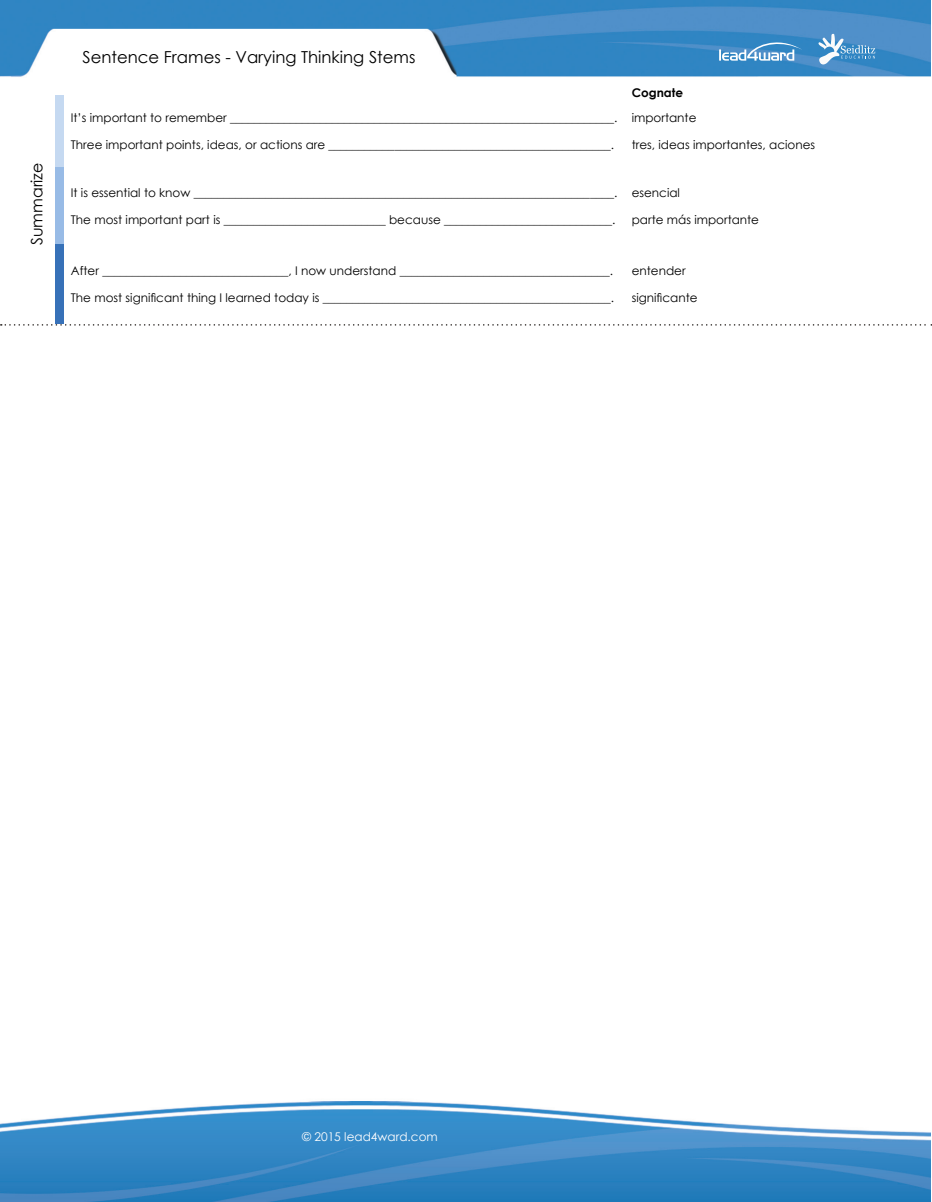
<style>
.page{position:relative;width:932px;height:1202px;background:#fff}
.page>*{position:absolute;margin:0;border:0;box-sizing:border-box;transform-origin:0 0}
.t1{font:16.5px "Century Gothic";color:#000}
.t2{font:15.75px "Century Gothic";color:#000}
.t3{font:12px "Century Gothic";color:#000}
.t4{font:12px "Century Gothic";color:#fff}
.t5{font:700 12px "Century Gothic";color:#000}
</style>
<div class="page">
<img style="left:0;top:0;width:930px;height:1202px">
<svg style="left:818px;top:34px;width:57px;height:31px;background:#68a2d1"></svg>
<svg style="left:719px;top:35px;width:83px;height:26px;background:#5e9ecf"></svg>
<svg style="left:1px;top:324px;width:931px;height:2px"></svg>
<div style="left:56px;top:94px;width:8px;height:73px;background:#c5d9f1"></div>
<div style="left:56px;top:167px;width:8px;height:77px;background:#98bbe6"></div>
<div style="left:56px;top:244px;width:8px;height:79px;background:#3771b8"></div>
<p class="t2" style="left:26px;top:245px;width:84px;rotate:-90deg">Summarize</p>
<p class="t1" style="left:82px;top:45px;width:334px">Sentence Frames - Varying Thinking Stems</p>
<p class="t3" style="left:71px;top:109px;width:548px">It’s important to remember ________________________________________________________________.</p>
<p class="t3" style="left:71px;top:136px;width:544px">Three important points, ideas, or actions are _______________________________________________.</p>
<p class="t3" style="left:71px;top:184px;width:548px">It is essential to know ______________________________________________________________________.</p>
<p class="t3" style="left:71px;top:211px;width:546px">The most important part is ___________________________ because ____________________________.</p>
<p class="t5" style="left:631px;top:84px;width:53px">Cognate</p>
<p class="t3" style="left:631px;top:109px;width:66px">importante</p>
<p class="t3" style="left:631px;top:136px;width:185px">tres, ideas importantes, aciones</p>
<p class="t3" style="left:631px;top:184px;width:50px">esencial</p>
<p class="t3" style="left:631px;top:211px;width:129px">parte más importante</p>
<p class="t3" style="left:71px;top:262px;width:543px">After _______________________________, I now understand ___________________________________.</p>
<p class="t3" style="left:71px;top:289px;width:545px">The most significant thing I learned today is ________________________________________________.</p>
<p class="t3" style="left:631px;top:262px;width:55px">entender</p>
<p class="t3" style="left:631px;top:289px;width:67px">significante</p>
<p class="t4" style="left:302px;top:1128px;width:137px">© 2015 lead4ward.com</p>
</div>
